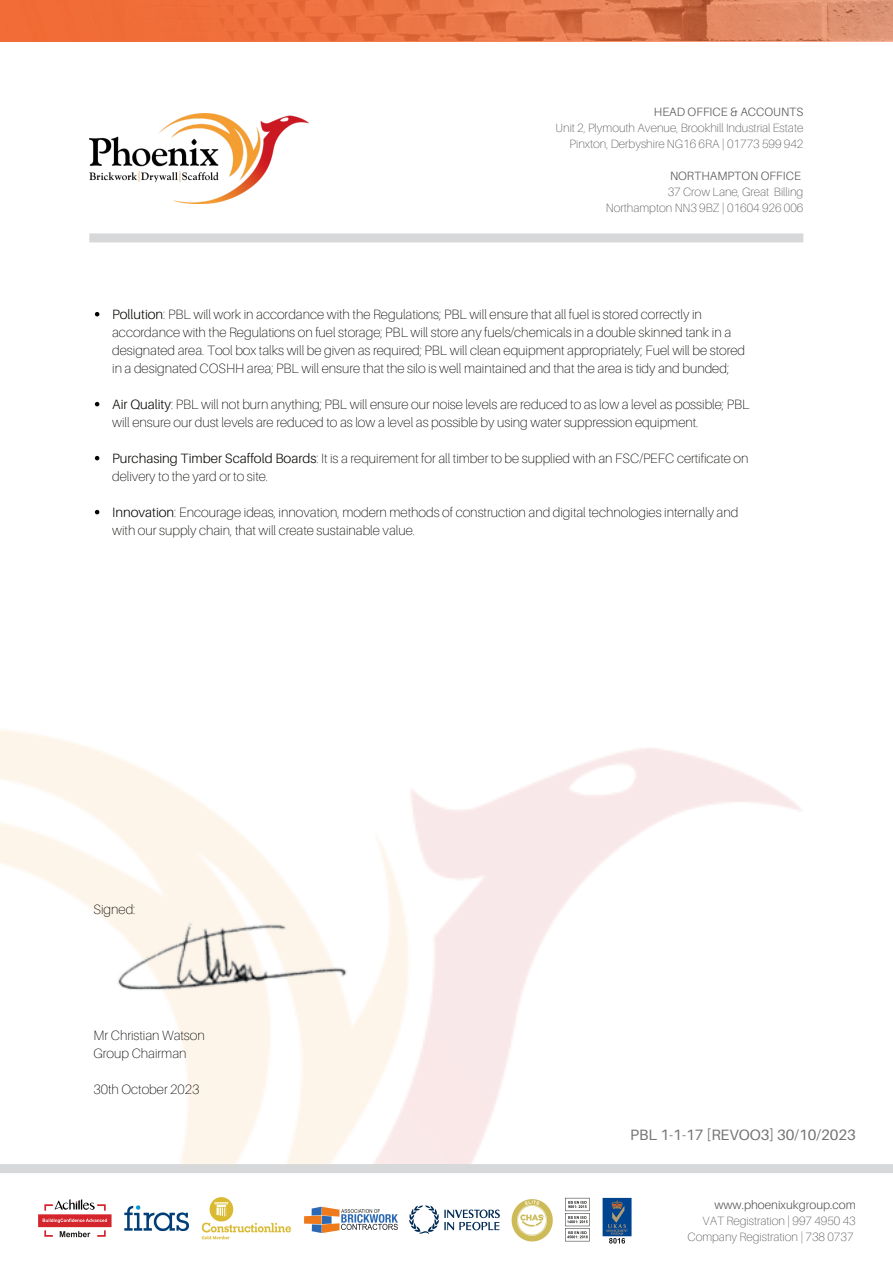
<style>
.page{position:relative;width:893px;height:1264px;background:#fff}
.page>*{position:absolute;margin:0;border:0;box-sizing:border-box;transform-origin:0 0}
.t1{font:15px "Aileron";color:#757372}
.t2{font:100 13.5px/18px "Aileron";color:#080704}
.t3{font:100 12px/16px "Aileron";color:#555453;text-align:right}
.t4{font:300 12px "Aileron";color:#555453}
.s1{font-weight:300}
</style>
<div class="page">
<img style="left:89px;top:114px;width:219px;height:90px">
<div style="left:89px;top:233px;width:714px;height:9px;background:#d7d8d9"></div>
<div style="left:0;top:1164px;width:892px;height:9px;background:#d7d8d9"></div>
<svg style="left:95px;top:312px;width:4px;height:4px"></svg>
<svg style="left:95px;top:402px;width:4px;height:4px"></svg>
<svg style="left:95px;top:456px;width:4px;height:4px"></svg>
<svg style="left:95px;top:510px;width:4px;height:4px"></svg>
<img style="left:38px;top:1197px;width:594px;height:47px">
<img style="left:112px;top:909px;width:235px;height:94px">
<img style="left:0;top:0;width:892px;height:41px">
<p class="t4" style="left:654px;top:105px;width:151px">HEAD OFFICE &amp; ACCOUNTS</p>
<p class="t3" style="left:555px;top:120px;width:249px">Unit 2, Plymouth Avenue, Brookhill Industrial Estate<br>Pinxton, Derbyshire NG16 6RA | 01773 599 942</p>
<p class="t4" style="left:670px;top:169px;width:132px">NORTHAMPTON OFFICE</p>
<p class="t3" style="left:605px;top:184px;width:199px">37 Crow Lane, Great Billing<br>Northampton NN3 9BZ | 01604 926 006</p>
<p class="t2" style="left:112px;top:305px;width:634px"><span class="s1">Pollution</span>: PBL will work in accordance with the Regulations; PBL will ensure that all fuel is stored correctly in accordance with the Regulations on fuel storage; PBL will store any fuels/chemicals in a double skinned tank in a designated area. Tool box talks will be given as required; PBL will clean equipment appropriately; Fuel will be stored in a designated COSHH area; PBL will ensure that the silo is well maintained and that the area is tidy and bunded;</p>
<p class="t2" style="left:112px;top:395px;width:638px"><span class="s1">Air Quality</span>: PBL will not burn anything; PBL will ensure our noise levels are reduced to as low a level as possible; PBL will ensure our dust levels are reduced to as low a level as possible by using water suppression equipment.</p>
<p class="t2" style="left:112px;top:449px;width:637px"><span class="s1">Purchasing Timber Scaffold Boards</span>: It is a requirement for all timber to be supplied with an FSC/PEFC certificate on delivery to the yard or to site.</p>
<p class="t2" style="left:112px;top:503px;width:627px"><span class="s1">Innovation</span>: Encourage ideas, innovation, modern methods of construction and digital technologies internally and with our supply chain, that will create sustainable value.</p>
<p class="t2" style="left:93px;top:900px;width:44px">Signed:</p>
<p class="t2" style="left:93px;top:1026px;width:113px">Mr Christian Watson<br>Group Chairman</p>
<p class="t2" style="left:93px;top:1080px;width:108px">30th October 2023</p>
<p class="t1" style="left:630px;top:1126px;width:227px">PBL 1-1-17 [REVOO3] 30/10/2023</p>
<p class="t4" style="left:714px;top:1198px;width:143px">www.phoenixukgroup.com</p>
<p class="t3" style="left:687px;top:1212px;width:170px">VAT Registration | 997 4950 43<br>Company Registration | 738 0737</p>
</div>
